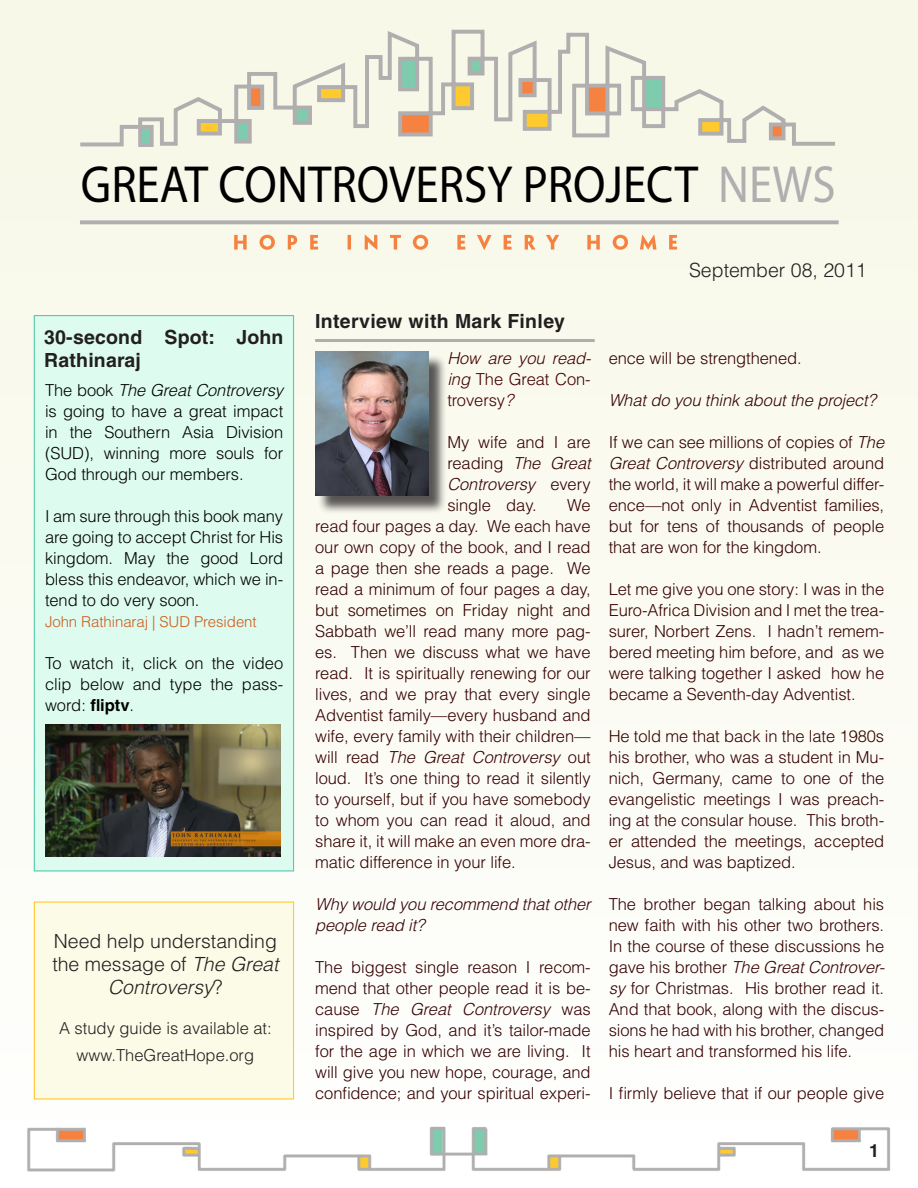
<style>
.page{position:relative;width:918px;height:1188px;background:#fbfbf2}
.page>*{position:absolute;margin:0;border:0;box-sizing:border-box;transform-origin:0 0}
.t1{font:52.5px "Myriad Pro";color:#000;scale:.9 1}
.t2{font:300 19.5px/23.4px "Helvetica LT Std";color:#231f20;text-align:center}
.t3{font:700 19.5px/23.4px "Helvetica LT Std";letter-spacing:.01em;color:#231f20}
.t4{font:700 18px "Helvetica LT Std";color:#231f20}
.t5{font:300 16.5px/21px "Helvetica LT Std";letter-spacing:-.005em;color:#340000;text-align:justify}
.t6{font:300 16.5px/21px "Helvetica LT Std";letter-spacing:-.005em;color:#000;text-align:justify}
.t7{font:italic 300 16.5px/21px "Helvetica LT Std";letter-spacing:-.005em;color:#340000}
.t8{font:300 16.5px "Helvetica LT Std";color:#231f20}
.t9{font:300 16.5px/21px "Helvetica LT Std";letter-spacing:-.005em;color:#410000;text-align:justify}
.t10{font:300 15px "Helvetica LT Std";letter-spacing:-.005em;color:#d05b1b}
.s1{color:#b0aeaf}
.s2{font-style:italic}
.s3{font-weight:700}
</style>
<div class="page">
<svg style="left:80px;top:29px;width:756px;height:118px"></svg>
<svg style="left:234px;top:235px;width:13px;height:15px"></svg>
<svg style="left:260px;top:235px;width:15px;height:15px"></svg>
<svg style="left:288px;top:235px;width:9px;height:15px"></svg>
<svg style="left:310px;top:235px;width:8px;height:15px"></svg>
<svg style="left:348px;top:235px;width:3px;height:15px"></svg>
<svg style="left:365px;top:235px;width:12px;height:15px"></svg>
<svg style="left:390px;top:235px;width:11px;height:15px"></svg>
<svg style="left:413px;top:235px;width:15px;height:15px"></svg>
<svg style="left:457px;top:235px;width:8px;height:15px"></svg>
<svg style="left:477px;top:235px;width:15px;height:15px"></svg>
<svg style="left:504px;top:235px;width:8px;height:15px"></svg>
<svg style="left:525px;top:235px;width:11px;height:15px"></svg>
<svg style="left:546px;top:235px;width:13px;height:15px"></svg>
<svg style="left:587px;top:235px;width:13px;height:15px"></svg>
<svg style="left:613px;top:235px;width:15px;height:15px"></svg>
<svg style="left:640px;top:235px;width:17px;height:15px"></svg>
<svg style="left:669px;top:235px;width:8px;height:15px"></svg>
<svg style="left:80px;top:220px;width:759px;height:4px;background:#b6b4b4"></svg>
<div style="left:34px;top:902px;width:260px;height:198px;background:#fcfbe7;border:1px solid #ffca2d"></div>
<hr style="left:315px;top:339px;width:280px;height:3px;background:#b1adad">
<img style="left:0;top:1119px;width:918px;height:69px">
<div style="left:34px;top:315px;width:260px;height:557px;background:#ddfbee;border:1px solid #53cbae"></div>
<div style="left:317px;top:354px;width:137px;height:166px;background:#231f20;opacity:.75"></div>
<img style="left:315px;top:352px;width:114px;height:144px">
<img style="left:45px;top:725px;width:235px;height:131px">
<p class="t1" style="left:81px;top:152px;width:840px">GREAT CONTROVERSY PROJECT <span class="s1">NEWS</span></p>
<p class="t3" style="left:44px;top:325px;width:241px">30-second Spot: John<br>Rathinaraj</p>
<p class="t6" style="left:45px;top:379px;width:240px">The book <span class="s2">The Great Controversy </span>is going to have a great impact in the Southern Asia Division (SUD), winning more souls for God through our members.</p>
<p class="t6" style="left:45px;top:505px;width:240px">I am sure through this book many are going to accept Christ for His kingdom. May the good Lord bless this endeavor, which we in&shy;tend to do very soon.</p>
<p class="t10" style="left:45px;top:612px;width:213px">John Rathinaraj | SUD President</p>
<p class="t6" style="left:45px;top:652px;width:240px">To watch it, click on the video clip below and type the pass&shy;word: <span class="s3">fliptv</span>.</p>
<p class="t2" style="left:52px;top:929px;width:228px">Need help understanding the message of <span class="s2">The Great<br>Controversy</span>?</p>
<p class="t8" style="left:59px;top:1018px;width:214px">A study guide is available at:</p>
<p class="t8" style="left:77px;top:1045px;width:179px">www.TheGreatHope.org</p>
<p class="t3" style="left:315px;top:309px;width:251px">Interview with Mark Finley</p>
<p class="t9" style="left:447px;top:348px;width:145px"><span class="s2">How are you read&shy;ing</span> The Great Con&shy;troversy<span class="s2">?</span></p>
<p class="t5" style="left:447px;top:432px;width:145px">My wife and I are reading <span class="s2">The Great Controversy</span> every single day.</p>
<p class="t5" style="left:315px;top:495px;width:277px;text-indent:252px">We read four pages a day. We each have our own copy of the book, and I read a page then she reads a page. We read a minimum of four pages a day, but sometimes on Friday night and Sabbath we’ll read many more pag&shy;es. Then we discuss what we have read. It is spiritually renewing for our lives, and we pray that every single Adventist family—every husband and wife, every family with their children— will read <span class="s2">The Great Controversy</span> out loud. It’s one thing to read it silently to yourself, but if you have somebody to whom you can read it aloud, and share it, it will make an even more dra&shy;matic difference in your life.</p>
<p class="t7" style="left:315px;top:894px;width:277px">Why would you recommend that other people read it?</p>
<p class="t5" style="left:315px;top:957px;width:277px">The biggest single reason I recom&shy;mend that other people read it is be&shy;cause <span class="s2">The Great Controversy</span> was inspired by God, and it’s tailor-made for the age in which we are living. It will give you new hope, courage, and confidence; and your spiritual experi-</p>
<p class="t2" style="left:689px;top:258px;width:179px">September 08, 2011</p>
<p class="t5" style="left:609px;top:348px;width:194px">ence will be strengthened.</p>
<p class="t7" style="left:609px;top:390px;width:269px">What do you think about the project?</p>
<p class="t5" style="left:609px;top:432px;width:277px">If we can see millions of copies of <span class="s2">The Great Controversy</span> distributed around the world, it will make a powerful differ&shy;ence—not only in Adventist families, but for tens of thousands of people that are won for the kingdom.</p>
<p class="t5" style="left:609px;top:579px;width:277px">Let me give you one story: I was in the Euro-Africa Division and I met the trea&shy;surer, Norbert Zens. I hadn’t remem&shy;bered meeting him before, and as we were talking together I asked how he became a Seventh-day Adventist.</p>
<p class="t5" style="left:609px;top:726px;width:277px">He told me that back in the late 1980s his brother, who was a student in Mu&shy;nich, Germany, came to one of the evangelistic meetings I was preach&shy;ing at the consular house. This broth&shy;er attended the meetings, accepted Jesus, and was baptized.</p>
<p class="t5" style="left:609px;top:894px;width:277px">The brother began talking about his new faith with his other two brothers.<br>In the course of these discussions he gave his brother <span class="s2">The Great Controver&shy;sy</span> for Christmas. His brother read it.<br>And that book, along with the discus&shy;sions he had with his brother, changed his heart and transformed his life.</p>
<p class="t5" style="left:609px;top:1083px;width:277px">I firmly believe that if our people give</p>
<p class="t4" style="left:869px;top:1139px;width:12px">1</p>
</div>
